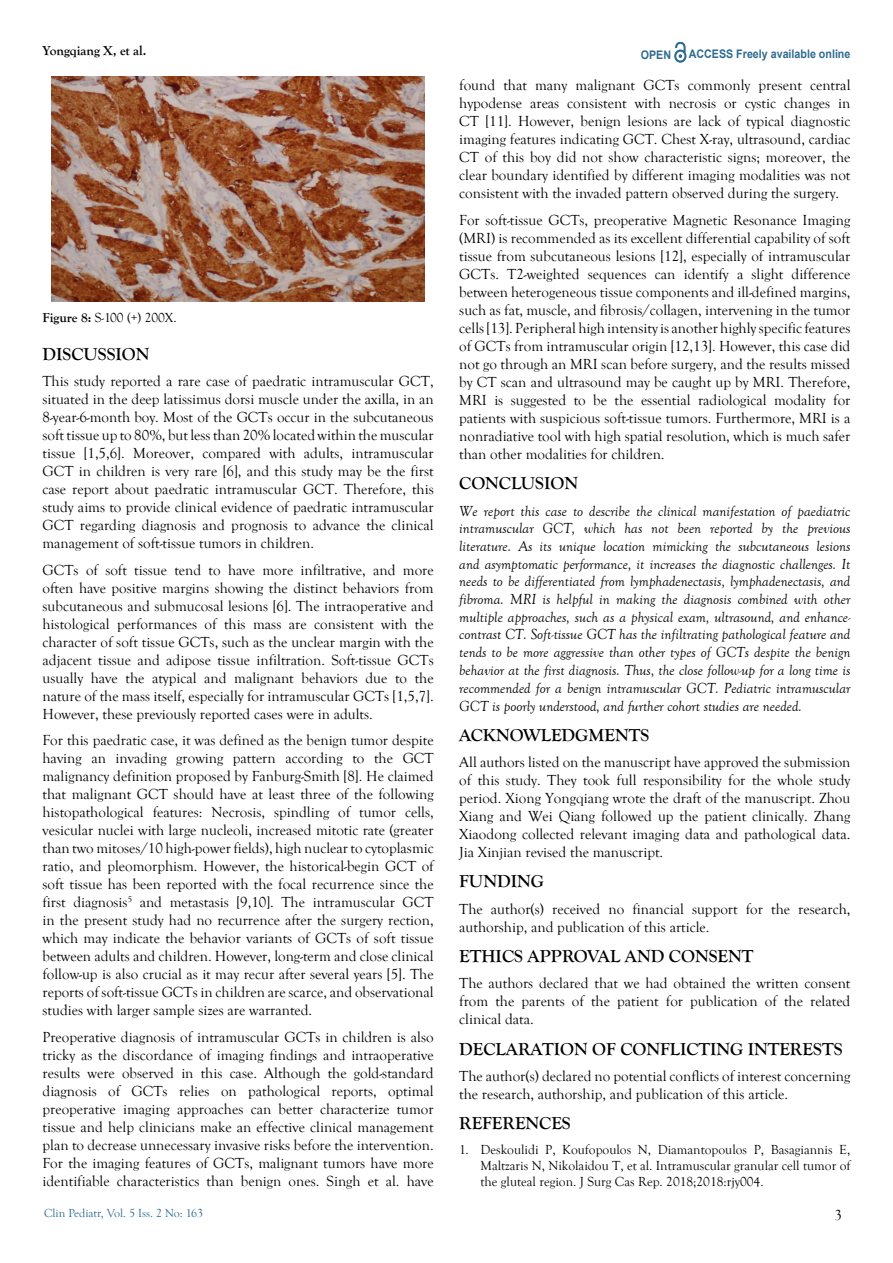
<style>
.page{position:relative;width:893px;height:1263px;background:#fff}
.page>*{position:absolute;margin:0;border:0;box-sizing:border-box;transform-origin:0 0}
.t1{font:700 18px "Goudy Old Style T";color:#000}
.t2{font:15px/18px "Goudy Old Style T";color:#000;text-align:justify}
.t3{font:italic 15px/17.7px "Goudy Old Style T";color:#000;text-align:justify}
.t4{font:13.5px/16.2px "Goudy Old Style T";color:#000;text-align:justify}
.t5{font:700 13.5px "Goudy Old Style T";color:#000}
.t6{font:12px "Goudy Old Style T";color:#276a8f}
.t7{font:700 11.85px "Arial";color:#2e6b8f;scale:.91 1}
.s1{font-weight:700}
</style>
<div class="page">
<svg style="left:674px;top:43px;width:12px;height:20px"></svg>
<img style="left:52px;top:77px;width:372px;height:224px">
<p class="t5" style="left:43px;top:43px;width:105px">Yongqiang X, et al.</p>
<p class="t7" style="left:641px;top:47px;width:35px">OPEN</p>
<p class="t7" style="left:689px;top:46px;width:179px">ACCESS Freely available online</p>
<p class="t4" style="left:43px;top:310px;width:136px"><span class="s1">Figure 8:</span> S-100 (+) 200X.</p>
<p class="t1" style="left:43px;top:344px;width:108px">DISCUSSION</p>
<p class="t2" style="left:43px;top:373px;width:393px">This study reported a rare case of paedratic intramuscular GCT, situated in the deep latissimus dorsi muscle under the axilla, in an 8-year-6-month boy. Most of the GCTs occur in the subcutaneous soft tissue up to 80%, but less than 20% located within the muscular tissue [1,5,6]. Moreover, compared with adults, intramuscular GCT in children is very rare [6], and this study may be the first case report about paedratic intramuscular GCT. Therefore, this study aims to provide clinical evidence of paedratic intramuscular GCT regarding diagnosis and prognosis to advance the clinical management of soft-tissue tumors in children.</p>
<p class="t2" style="left:43px;top:561px;width:393px">GCTs of soft tissue tend to have more infiltrative, and more often have positive margins showing the distinct behaviors from subcutaneous and submucosal lesions [6]. The intraoperative and histological performances of this mass are consistent with the character of soft tissue GCTs, such as the unclear margin with the adjacent tissue and adipose tissue infiltration. Soft-tissue GCTs usually have the atypical and malignant behaviors due to the nature of the mass itself, especially for intramuscular GCTs [1,5,7].<br>However, these previously reported cases were in adults.</p>
<p class="t2" style="left:43px;top:732px;width:393px">For this paedratic case, it was defined as the benign tumor despite having an invading growing pattern according to the GCT malignancy definition proposed by Fanburg-Smith [8]. He claimed that malignant GCT should have at least three of the following histopathological features: Necrosis, spindling of tumor cells, vesicular nuclei with large nucleoli, increased mitotic rate (greater than two mitoses/10 high-power fields), high nuclear to cytoplasmic ratio, and pleomorphism. However, the historical-begin GCT of soft tissue has been reported with the focal recurrence since the first diagnosis<sup>5</sup> and metastasis [9,10]. The intramuscular GCT in the present study had no recurrence after the surgery rection, which may indicate the behavior variants of GCTs of soft tissue between adults and children. However, long-term and close clinical follow-up is also crucial as it may recur after several years [5]. The reports of soft-tissue GCTs in children are scarce, and observational studies with larger sample sizes are warranted.</p>
<p class="t2" style="left:43px;top:1028px;width:393px">Preoperative diagnosis of intramuscular GCTs in children is also tricky as the discordance of imaging findings and intraoperative results were observed in this case. Although the gold-standard diagnosis of GCTs relies on pathological reports, optimal preoperative imaging approaches can better characterize tumor tissue and help clinicians make an effective clinical management plan to decrease unnecessary invasive risks before the intervention.<br>For the imaging features of GCTs, malignant tumors have more identifiable characteristics than benign ones. Singh et al. have</p>
<p class="t6" style="left:44px;top:1207px;width:160px">Clin Pediatr, Vol. 5 Iss. 2 No: 163</p>
<p class="t2" style="left:459px;top:77px;width:393px">found that many malignant GCTs commonly present central hypodense areas consistent with necrosis or cystic changes in CT [11]. However, benign lesions are lack of typical diagnostic imaging features indicating GCT. Chest X-ray, ultrasound, cardiac CT of this boy did not show characteristic signs; moreover, the clear boundary identified by different imaging modalities was not consistent with the invaded pattern observed during the surgery.</p>
<p class="t2" style="left:459px;top:211px;width:393px">For soft-tissue GCTs, preoperative Magnetic Resonance Imaging (MRI) is recommended as its excellent differential capability of soft tissue from subcutaneous lesions [12], especially of intramuscular GCTs. T2-weighted sequences can identify a slight difference between heterogeneous tissue components and ill-defined margins, such as fat, muscle, and fibrosis/collagen, intervening in the tumor cells [13]. Peripheral high intensity is another highly specific features of GCTs from intramuscular origin [12,13]. However, this case did not go through an MRI scan before surgery, and the results missed by CT scan and ultrasound may be caught up by MRI. Therefore, MRI is suggested to be the essential radiological modality for patients with suspicious soft-tissue tumors. Furthermore, MRI is a nonradiative tool with high spatial resolution, which is much safer than other modalities for children.</p>
<p class="t1" style="left:459px;top:473px;width:120px">CONCLUSION</p>
<p class="t3" style="left:459px;top:502px;width:393px">We report this case to describe the clinical manifestation of paediatric intramuscular GCT, which has not been reported by the previous literature. As its unique location mimicking the subcutaneous lesions and asymptomatic performance, it increases the diagnostic challenges. It needs to be differentiated from lymphadenectasis, lymphadenectasis, and fibroma. MRI is helpful in making the diagnosis combined with other multiple approaches, such as a physical exam, ultrasound, and enhance&shy;contrast CT. Soft-tissue GCT has the infiltrating pathological feature and tends to be more aggressive than other types of GCTs despite the benign behavior at the first diagnosis. Thus, the close follow-up for a long time is recommended for a benign intramuscular GCT. Pediatric intramuscular GCT is poorly understood, and further cohort studies are needed.</p>
<p class="t1" style="left:459px;top:725px;width:192px">ACKNOWLEDGMENTS</p>
<p class="t2" style="left:459px;top:754px;width:393px">All authors listed on the manuscript have approved the submission of this study. They took full responsibility for the whole study period. Xiong Yongqiang wrote the draft of the manuscript. Zhou Xiang and Wei Qiang followed up the patient clinically. Zhang Xiaodong collected relevant imaging data and pathological data.<br>Jia Xinjian revised the manuscript.</p>
<p class="t1" style="left:459px;top:871px;width:86px">FUNDING</p>
<p class="t2" style="left:459px;top:900px;width:393px">The author(s) received no financial support for the research, authorship, and publication of this article.</p>
<p class="t1" style="left:459px;top:946px;width:296px">ETHICS APPROVAL AND CONSENT</p>
<p class="t2" style="left:459px;top:975px;width:393px">The authors declared that we had obtained the written consent from the parents of the patient for publication of the related clinical data.</p>
<p class="t1" style="left:459px;top:1038px;width:385px">DECLARATION OF CONFLICTING INTERESTS</p>
<p class="t2" style="left:459px;top:1067px;width:393px">The author(s) declared no potential conflicts of interest concerning the research, authorship, and publication of this article.</p>
<p class="t1" style="left:459px;top:1113px;width:113px">REFERENCES</p>
<p class="t4" style="left:480px;top:1142px;width:371px;text-indent:-21px">1. Deskoulidi P, Koufopoulos N, Diamantopoulos P, Basagiannis E, Maltzaris N, Nikolaidou T, et al. Intramuscular granular cell tumor of the gluteal region. J Surg Cas Rep. 2018;2018:rjy004.</p>
<p class="t2" style="left:834px;top:1207px;width:9px">3</p>
</div>
